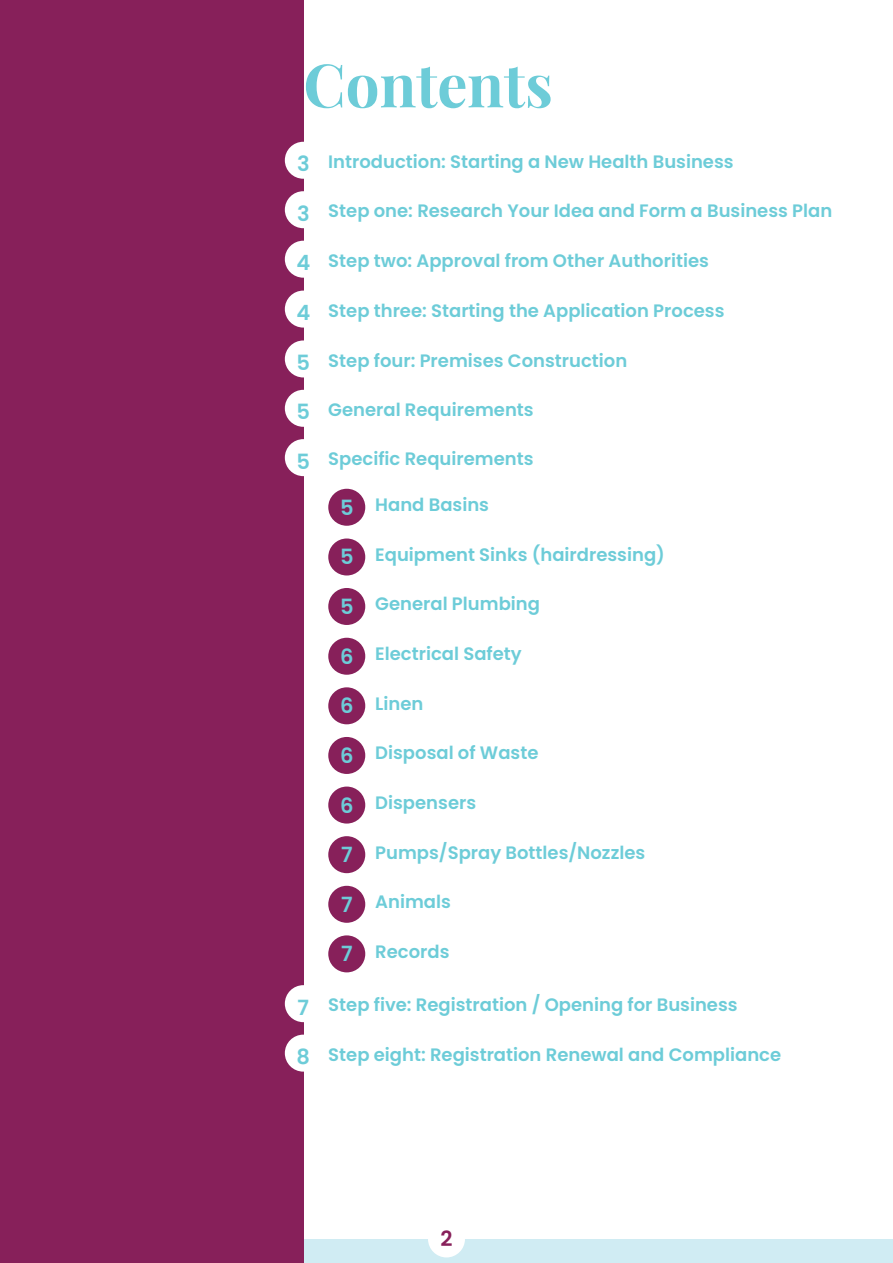
<style>
.page{position:relative;width:893px;height:1263px;background:#fff}
.page>*{position:absolute;margin:0;border:0;box-sizing:border-box;transform-origin:0 0}
.t1{font:700 60px "Playfair Display";color:#6dccd8}
.t2{font:600 21px "Poppins";color:#6dccd8}
.t3{font:600 21px "Poppins";color:#87205a}
.t4{font:600 18px "Poppins";color:#6dccd8}
</style>
<div class="page">
<div style="left:303px;top:1239px;width:590px;height:24px;background:#d0ecf3"></div>
<div style="left:428px;top:1220px;width:37px;height:37px;background:#fff;border-radius:50%"></div>
<div style="left:0;top:0;width:303px;height:1263px;background:#87205a"></div>
<div style="left:285px;top:142px;width:37px;height:37px;background:#fff;border-radius:50%"></div>
<div style="left:285px;top:191px;width:37px;height:37px;background:#fff;border-radius:50%"></div>
<div style="left:285px;top:241px;width:37px;height:37px;background:#fff;border-radius:50%"></div>
<div style="left:285px;top:291px;width:37px;height:37px;background:#fff;border-radius:50%"></div>
<div style="left:285px;top:340px;width:37px;height:37px;background:#fff;border-radius:50%"></div>
<div style="left:285px;top:390px;width:37px;height:37px;background:#fff;border-radius:50%"></div>
<div style="left:285px;top:439px;width:37px;height:37px;background:#fff;border-radius:50%"></div>
<div style="left:285px;top:985px;width:37px;height:37px;background:#fff;border-radius:50%"></div>
<div style="left:285px;top:1035px;width:37px;height:36px;background:#fff;border-radius:50%"></div>
<div style="left:328px;top:489px;width:37px;height:37px;background:#87205a;border-radius:50%"></div>
<div style="left:328px;top:538px;width:37px;height:37px;background:#87205a;border-radius:50%"></div>
<div style="left:328px;top:588px;width:37px;height:37px;background:#87205a;border-radius:50%"></div>
<div style="left:328px;top:638px;width:37px;height:37px;background:#87205a;border-radius:50%"></div>
<div style="left:328px;top:786px;width:37px;height:37px;background:#87205a;border-radius:50%"></div>
<div style="left:328px;top:687px;width:37px;height:37px;background:#87205a;border-radius:50%"></div>
<div style="left:328px;top:836px;width:37px;height:37px;background:#87205a;border-radius:50%"></div>
<div style="left:328px;top:737px;width:37px;height:37px;background:#87205a;border-radius:50%"></div>
<div style="left:328px;top:886px;width:37px;height:37px;background:#87205a;border-radius:50%"></div>
<div style="left:328px;top:935px;width:37px;height:37px;background:#87205a;border-radius:50%"></div>
<p class="t1" style="left:303px;top:38px;width:251px">Contents</p>
<p class="t2" style="left:297px;top:152px;width:14px">3</p>
<p class="t2" style="left:297px;top:201px;width:14px">3</p>
<p class="t2" style="left:296px;top:251px;width:15px">4</p>
<p class="t2" style="left:296px;top:301px;width:15px">4</p>
<p class="t2" style="left:297px;top:350px;width:15px">5</p>
<p class="t2" style="left:297px;top:400px;width:15px">5</p>
<p class="t2" style="left:297px;top:449px;width:15px">5</p>
<p class="t2" style="left:298px;top:995px;width:13px">7</p>
<p class="t2" style="left:297px;top:1044px;width:15px">8</p>
<p class="t4" style="left:328px;top:151px;width:407px">Introduction: Starting a New Health Business</p>
<p class="t4" style="left:328px;top:200px;width:506px">Step one: Research Your Idea and Form a Business Plan</p>
<p class="t4" style="left:328px;top:250px;width:382px">Step two: Approval from Other Authorities</p>
<p class="t4" style="left:328px;top:300px;width:398px">Step three: Starting the Application Process</p>
<p class="t4" style="left:328px;top:350px;width:300px">Step four: Premises Construction</p>
<p class="t4" style="left:328px;top:399px;width:207px">General Requirements</p>
<p class="t4" style="left:328px;top:449px;width:207px">Specific Requirements</p>
<p class="t2" style="left:340px;top:495px;width:15px">5</p>
<p class="t2" style="left:340px;top:545px;width:15px">5</p>
<p class="t2" style="left:340px;top:594px;width:15px">5</p>
<p class="t2" style="left:340px;top:644px;width:15px">6</p>
<p class="t4" style="left:375px;top:494px;width:115px">Hand Basins</p>
<p class="t4" style="left:375px;top:544px;width:291px">Equipment Sinks (hairdressing)</p>
<p class="t4" style="left:375px;top:594px;width:166px">General Plumbing</p>
<p class="t4" style="left:375px;top:643px;width:148px">Electrical Safety</p>
<p class="t2" style="left:340px;top:694px;width:15px">6</p>
<p class="t4" style="left:375px;top:693px;width:50px">Linen</p>
<p class="t2" style="left:340px;top:743px;width:15px">6</p>
<p class="t4" style="left:375px;top:743px;width:165px">Disposal of Waste</p>
<p class="t2" style="left:340px;top:793px;width:15px">6</p>
<p class="t4" style="left:375px;top:792px;width:102px">Dispensers</p>
<p class="t2" style="left:341px;top:843px;width:13px">7</p>
<p class="t4" style="left:375px;top:842px;width:271px">Pumps/Spray Bottles/Nozzles</p>
<p class="t2" style="left:341px;top:892px;width:13px">7</p>
<p class="t2" style="left:341px;top:942px;width:13px">7</p>
<p class="t4" style="left:375px;top:891px;width:77px">Animals</p>
<p class="t4" style="left:375px;top:941px;width:76px">Records</p>
<p class="t4" style="left:328px;top:994px;width:411px">Step five: Registration / Opening for Business</p>
<p class="t4" style="left:328px;top:1044px;width:454px">Step eight: Registration Renewal and Compliance</p>
<p class="t3" style="left:440px;top:1227px;width:14px">2</p>
</div>
